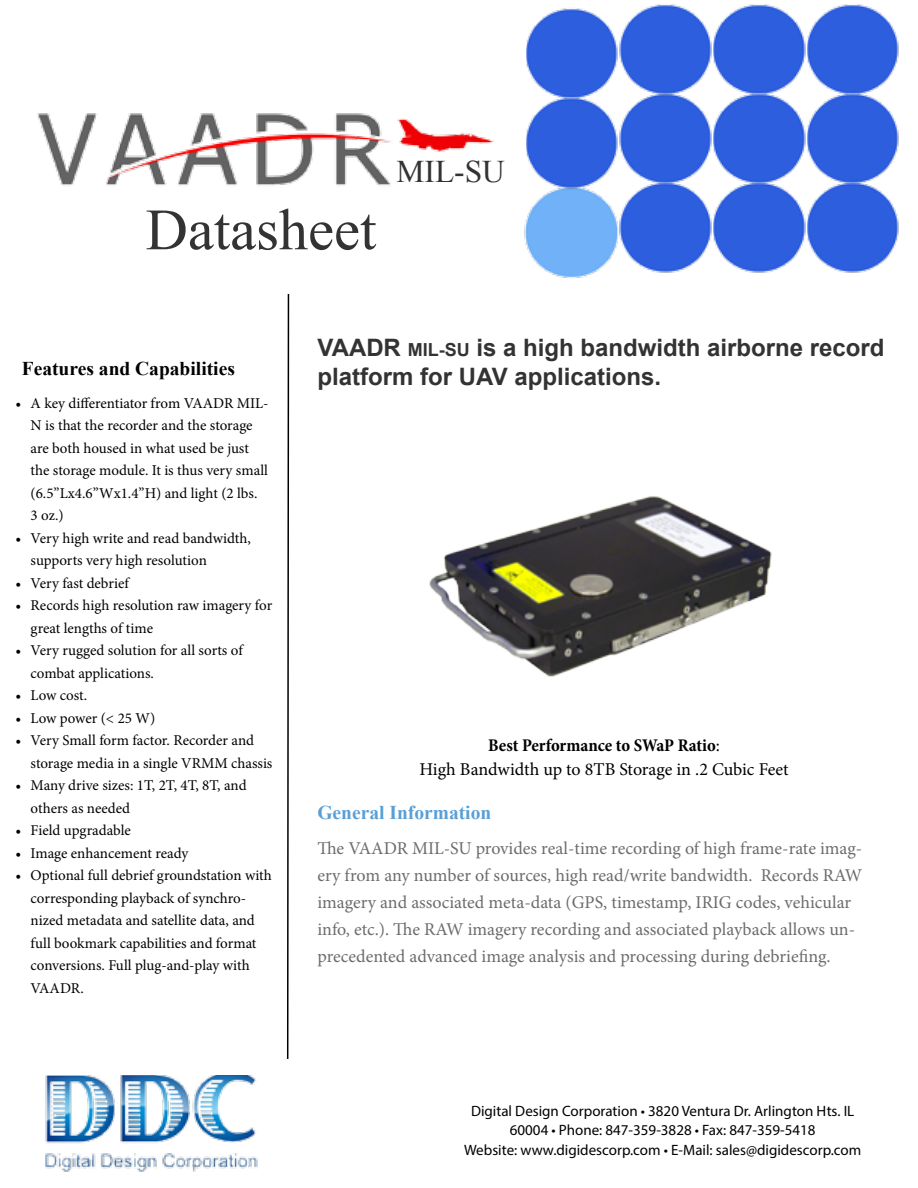
<style>
.page{position:relative;width:918px;height:1188px;background:#fff}
.page>*{position:absolute;margin:0;border:0;box-sizing:border-box;transform-origin:0 0}
.t1{font:58.5px "Times New Roman";color:#333}
.t2{font:31.5px "Times New Roman";color:#333}
.t3{font:700 24px/28.8px "Arial";color:#333}
.t4{font:700 19.5px "Times New Roman";color:#000}
.t5{font:700 19.5px "Times New Roman";color:#599fd6}
.t6{font:18px/27px "Minion Pro";color:#6b6c6f}
.t7{font:18px/24px "Minion Pro";letter-spacing:-.005em;color:#000;text-align:center}
.t8{font:15px/22.5px "Minion Pro";color:#000}
.t9{font:15px/19.5px "Myriad Pro";color:#000;text-align:center}
.s1{font-size:18px}
.s2{font-weight:700;font-stretch:condensed}
</style>
<div class="page">
<img style="left:45px;top:1076px;width:213px;height:96px">
<svg style="left:286px;top:294px;width:4px;height:765px"></svg>
<img style="left:526px;top:8px;width:94px;height:89px">
<img style="left:524px;top:191px;width:96px;height:87px">
<img style="left:620px;top:186px;width:279px;height:87px">
<img style="left:620px;top:4px;width:279px;height:89px">
<img style="left:620px;top:93px;width:279px;height:93px">
<img style="left:526px;top:97px;width:94px;height:94px">
<img style="left:37px;top:113px;width:458px;height:73px">
<img style="left:429px;top:496px;width:343px;height:181px">
<h1 class="t1" style="left:146px;top:190px;width:232px">Datasheet</h1>
<h2 class="t2" style="left:397px;top:151px;width:110px">MIL-SU</h2>
<h3 class="t4" style="left:22px;top:355px;width:215px">Features and Capabilities</h3>
<p class="t8" style="left:31px;top:392px;width:239px;text-indent:-15px">• A key differentiator from VAADR MIL-<br>N is that the recorder and the storage are both housed in what used be just the storage module. It is thus very small (6.5”Lx4.6”Wx1.4”H) and light (2 lbs.<br>3 oz.)</p>
<p class="t8" style="left:31px;top:527px;width:222px;text-indent:-15px">• Very high write and read bandwidth, supports very high resolution</p>
<p class="t8" style="left:16px;top:572px;width:115px">• Very fast debrief</p>
<p class="t8" style="left:31px;top:594px;width:243px;text-indent:-15px">• Records high resolution raw imagery for great lengths of time</p>
<p class="t8" style="left:31px;top:639px;width:214px;text-indent:-15px">• Very rugged solution for all sorts of combat applications.</p>
<p class="t8" style="left:16px;top:684px;width:73px">• Low cost.</p>
<p class="t8" style="left:16px;top:707px;width:141px">• Low power (&lt; 25 W)</p>
<p class="t8" style="left:31px;top:729px;width:243px;text-indent:-15px">• Very Small form factor. Recorder and storage media in a single VRMM chassis</p>
<p class="t8" style="left:31px;top:774px;width:218px;text-indent:-15px">• Many drive sizes: 1T, 2T, 4T, 8T, and others as needed</p>
<p class="t8" style="left:16px;top:819px;width:117px">• Field upgradable</p>
<p class="t8" style="left:16px;top:842px;width:174px">• Image enhancement ready</p>
<p class="t8" style="left:31px;top:864px;width:243px;text-indent:-15px">• Optional full debrief groundstation with corresponding playback of synchro&shy;nized metadata and satellite data, and full bookmark capabilities and format conversions. Full plug-and-play with VAADR.</p>
<h3 class="t3" style="left:317px;top:334px;width:568px">VAADR <span class="s1">MIL-SU</span> is a high bandwidth airborne record platform for UAV applications.</h3>
<p class="t7" style="left:419px;top:733px;width:371px"><span class="s2">Best Performance to SWaP Ratio</span>:<br>High Bandwidth up to 8TB Storage in .2 Cubic Feet</p>
<h3 class="t5" style="left:317px;top:799px;width:175px">General Information</h3>
<p class="t6" style="left:317px;top:835px;width:546px">The VAADR MIL-SU provides real-time recording of high frame-rate imag&shy;ery from any number of sources, high read/write bandwidth. Records RAW imagery and associated meta-data (GPS, timestamp, IRIG codes, vehicular info, etc.). The RAW imagery recording and associated playback allows un&shy;precedented advanced image analysis and processing during debriefing.</p>
<p class="t9" style="left:464px;top:1101px;width:399px">Digital Design Corporation • 3820 Ventura Dr. Arlington Hts. IL<br>60004 • Phone: 847-359-3828 • Fax: 847-359-5418<br>Website: www.digidescorp.com • E-Mail: sales@digidescorp.com</p>
</div>
